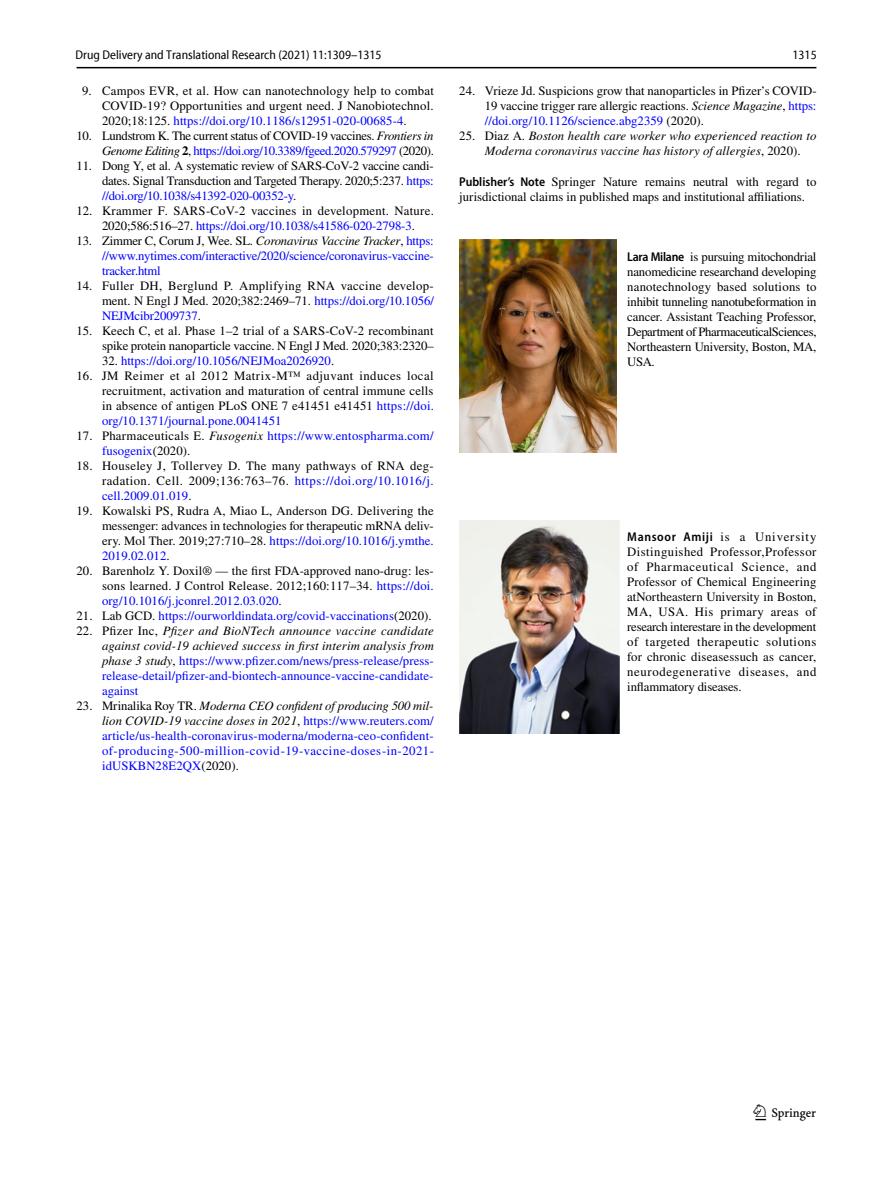
<style>
.page{position:relative;width:893px;height:1187px;background:#fff}
.page>*{position:absolute;margin:0;border:0;box-sizing:border-box;transform-origin:0 0}
.t1{font:22.5px "Springnew Regular 3";color:#000}
.t2{font:12.75px/15px "STIX";color:#000;text-align:justify}
.t3{font:12.75px/15px "STIX";letter-spacing:.005em;color:#00f;text-align:justify}
.t4{font:12.75px/15px "STIX";letter-spacing:-.03em;color:#000;text-align:right}
.t5{font:italic 12.75px/15px "STIX";letter-spacing:.005em;color:#000}
.t6{font:semi-condensed 12.75px "Myriad Pro Unic";color:#000}
.s1{color:#00f}
.s2{font-style:italic}
.s3{font-weight:700}
.s4{color:#000}
.s5{font-style:italic;color:#000}
.s6{font-style:normal}
.s7{font-family:"Myriad Pro";font-weight:600;font-stretch:semi-condensed}
</style>
<div class="page">
<hr style="left:77px;top:67px;width:739px;height:1px;background:#000">
<img style="left:459px;top:239px;width:157px;height:213px">
<img style="left:459px;top:520px;width:160px;height:213px">
<p class="t6" style="left:76px;top:50px;width:308px">Drug Delivery and Translational Research (2021) 11:1309–1315</p>
<p class="t6" style="left:792px;top:50px;width:26px">1315</p>
<p class="t2" style="left:102px;top:84px;width:333px;text-indent:-20px">9. Campos EVR, et al. How can nanotechnology help to combat COVID-19? Opportunities and urgent need. J Nanobiotechnol.<br>2020;18:125. <span class="s1">https://doi.org/10.1186/s12951-020-00685-4</span>.</p>
<p class="t4" style="left:77px;top:129px;width:359px">10. Lundstrom K. The current status of COVID-19 vaccines. <span class="s2">Frontiers in<br>Genome Editing</span> <span class="s3">2</span>, <span class="s1">https://doi.org/10.3389/fgeed.2020.579297</span> (2020).</p>
<p class="t2" style="left:102px;top:159px;width:333px;text-indent:-26px">11. Dong Y, et al. A systematic review of SARS-CoV-2 vaccine candi&shy;dates. Signal Transduction and Targeted Therapy. 2020;5:237. <span class="s1">https: //doi.org/10.1038/s41392-020-00352-y</span>.</p>
<p class="t2" style="left:77px;top:204px;width:359px;text-align:center">12. Krammer F. SARS-CoV-2 vaccines in development. Nature.<br>2020;586:516–27. <span class="s1">https://doi.org/10.1038/s41586-020-2798-3</span>.</p>
<p class="t3" style="left:102px;top:234px;width:333px;text-indent:-26px"><span class="s4">13. Zimmer C, Corum J, Wee. SL.</span> <span class="s5">Coronavirus Vaccine Tracker</span><span class="s4">,</span> https: //www.nytimes.com/interactive/2020/science/coronavirus-vaccine&shy;tracker.html</p>
<p class="t2" style="left:102px;top:279px;width:333px;text-indent:-26px">14. Fuller DH, Berglund P. Amplifying RNA vaccine develop&shy;ment. N Engl J Med. 2020;382:2469–71. <span class="s1">https://doi.org/10.1056/ NEJMcibr2009737</span>.</p>
<p class="t2" style="left:77px;top:324px;width:359px;text-align:right">15. Keech C, et al. Phase 1–2 trial of a SARS-CoV-2 recombinant spike protein nanoparticle vaccine. N Engl J Med. 2020;383:2320–</p>
<p class="t3" style="left:102px;top:354px;width:234px"><span class="s4">32.</span> https://doi.org/10.1056/NEJMoa2026920<span class="s4">.</span></p>
<p class="t2" style="left:102px;top:369px;width:333px;text-indent:-26px">16. JM Reimer et al 2012 Matrix-M™ adjuvant induces local recruitment, activation and maturation of central immune cells in absence of antigen PLoS ONE 7 e41451 e41451 <span class="s1">https://doi. org/10.1371/journal.pone.0041451</span></p>
<p class="t3" style="left:102px;top:429px;width:333px;text-indent:-26px"><span class="s4">17. Pharmaceuticals E.</span> <span class="s5">Fusogenix</span> https://www.entospharma.com/ fusogenix<span class="s4">(2020).</span></p>
<p class="t2" style="left:102px;top:459px;width:333px;text-indent:-26px">18. Houseley J, Tollervey D. The many pathways of RNA deg&shy;radation. Cell. 2009;136:763–76. <span class="s1">https://doi.org/10.1016/j. cell.2009.01.019</span>.</p>
<p class="t2" style="left:102px;top:504px;width:333px;text-indent:-26px">19. Kowalski PS, Rudra A, Miao L, Anderson DG. Delivering the messenger: advances in technologies for therapeutic mRNA deliv&shy;ery. Mol Ther. 2019;27:710–28. <span class="s1">https://doi.org/10.1016/j.ymthe.<br>2019.02.012</span>.</p>
<p class="t2" style="left:102px;top:564px;width:333px;text-indent:-26px">20. Barenholz Y. Doxil® — the first FDA-approved nano-drug: les&shy;sons learned. J Control Release. 2012;160:117–34. <span class="s1">https://doi. org/10.1016/j.jconrel.2012.03.020</span>.</p>
<p class="t3" style="left:77px;top:609px;width:357px"><span class="s4">21. Lab GCD.</span> https://ourworldindata.org/covid-vaccinations<span class="s4">(2020).</span></p>
<p class="t3" style="left:102px;top:624px;width:333px;text-indent:-26px"><span class="s4">22. Pfizer Inc,</span> <span class="s5">Pfizer and BioNTech announce vaccine candidate against covid-19 achieved success in first interim analysis from phase 3 study</span><span class="s4">,</span> https://www.pfizer.com/news/press-release/press&shy;release-detail/pfizer-and-biontech-announce-vaccine-candidate&shy;against</p>
<p class="t3" style="left:102px;top:699px;width:333px;text-indent:-26px"><span class="s4">23. Mrinalika Roy TR.</span> <span class="s5">Moderna CEO confident of producing 500 mil&shy;lion COVID-19 vaccine doses in 2021</span><span class="s4">,</span> https://www.reuters.com/ article/us-health-coronavirus-moderna/moderna-ceo-confident&shy;of-producing-500-million-covid-19-vaccine-doses-in-2021- idUSKBN28E2QX<span class="s4">(2020).</span></p>
<p class="t2" style="left:485px;top:84px;width:333px;text-indent:-26px">24. Vrieze Jd. Suspicions grow that nanoparticles in Pfizer’s COVID-19 vaccine trigger rare allergic reactions. <span class="s2">Science Magazine</span>, <span class="s1">https: //doi.org/10.1126/science.abg2359</span> (2020).</p>
<p class="t5" style="left:485px;top:128px;width:333px;text-indent:-26px"><span class="s6">25. Diaz A.</span> Boston health care worker who experienced reaction to<br>Moderna coronavirus vaccine has history of allergies<span class="s6">, 2020).</span></p>
<p class="t2" style="left:459px;top:175px;width:359px"><span class="s7">Publisher’s Note</span> Springer Nature remains neutral with regard to jurisdictional claims in published maps and institutional affiliations.</p>
<p class="t2" style="left:627px;top:250px;width:191px"><span class="s7">Lara Milane</span> is pursuing mitochondrial nanomedicine researchand developing nanotechnology based solutions to inhibit tunneling nanotubeformation in cancer. Assistant Teaching Professor, Department of PharmaceuticalSciences, Northeastern University, Boston, MA, USA.</p>
<p class="t2" style="left:627px;top:530px;width:191px"><span class="s7">Mansoor Amiji</span> is a University Distinguished Professor,Professor of Pharmaceutical Science, and Professor of Chemical Engineering atNortheastern University in Boston, MA, USA. His primary areas of research interestare in the development of targeted therapeutic solutions for chronic diseasessuch as cancer, neurodegenerative diseases, and inflammatory diseases.</p>
<h1 class="t1" style="left:755px;top:1104px;width:62px">1 3</h1>
</div>
